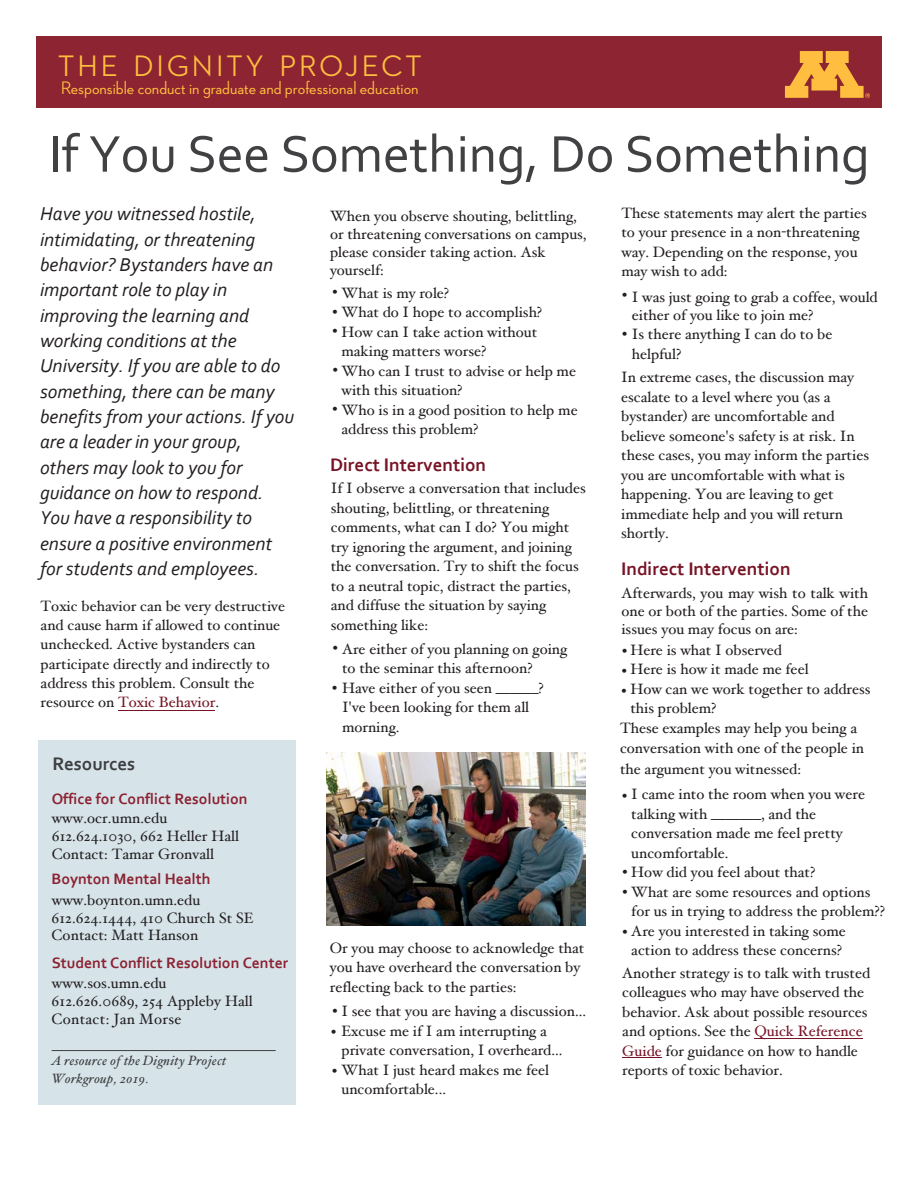
<style>
.page{position:relative;width:918px;height:1188px;background:#fff}
.page>*{position:absolute;margin:0;border:0;box-sizing:border-box;transform-origin:0 0}
.t1{font:54px "Corbel";letter-spacing:-.005em;color:#414042}
.t2{font:500 30.15px "Neutraface 2 Display";letter-spacing:.1em;color:#ffbe3f}
.t3{font:italic 19.5px/25.3px "Corbel";color:#231f20}
.t4{font:700 19.05px "Corbel";color:#771325}
.t5{font:700 19.05px "Corbel";letter-spacing:-.005em;color:#3e3e3f}
.t6{font:500 18.45px "Neutraface 2 Display";color:#ffbe3f}
.t7{font:700 15.75px "Corbel";color:#8b2131}
.t8{font:15px/19.5px "Hoefler Text";color:#231f20}
.t9{font:15px/17.5px "Hoefler Text";letter-spacing:.005em;color:#231f20}
.t10{font:italic 13.5px/18.3px "Hoefler Text";letter-spacing:.02em;color:#3e3e3f}
.s1{font-style:inherit}
.s2{color:#771325}
</style>
<div class="page">
<div style="left:36px;top:36px;width:846px;height:72px;background:#8d2431"></div>
<svg style="left:785px;top:51px;width:85px;height:47px"></svg>
<hr style="left:622px;top:1058px;width:40px;height:1px;background:#771325">
<hr style="left:755px;top:1038px;width:108px;height:1px;background:#771325">
<div style="left:38px;top:740px;width:258px;height:365px;background:#d6e4ea"></div>
<img style="left:327px;top:753px;width:259px;height:173px">
<hr style="left:119px;top:710px;width:96px;height:1px;background:#771325">
<hr style="left:52px;top:1050px;width:224px;height:1px;background:#3e3e3f">
<h2 class="t2" style="left:58px;top:49px;width:365px">THE DIGNITY PROJECT</h2>
<p class="t6" style="left:61px;top:78px;width:359px">Responsible conduct in graduate and professional education</p>
<h1 class="t1" style="left:48px;top:120px;width:823px">If You See Something, Do Something</h1>
<p class="t3" style="left:40px;top:201px;width:256px">Have you witnessed hostile, intimidating, or threatening behavior? Bystanders have an important role to play in improving the learning and working conditions at the<br>University. If you are able to do something, there can be many benefits from your actions. If you are a leader in your group, others may look to you for guidance on how to respond.<br>You have a responsibility to ensure a positive environment for students and employees.</p>
<p class="t8" style="left:41px;top:596px;width:246px">Toxic behavior can be very destructive and cause harm if allowed to continue unchecked. Active bystanders can participate directly and indirectly to address this problem. Consult the resou<span class="s1">r</span>ce on <span class="s2">Toxic Behavior</span>.</p>
<p class="t5" style="left:52px;top:752px;width:84px">Resources</p>
<p class="t7" style="left:52px;top:789px;width:197px">Office for Conflict Resolution</p>
<p class="t8" style="left:52px;top:809px;width:189px;line-height:18px">www.ocr.umn.edu<br>612.624.1030, 662 Heller Hall<br>Contact: <span class="s1">Tamar Gronvall</span></p>
<p class="t7" style="left:52px;top:869px;width:161px">Boynton Mental Health</p>
<p class="t9" style="left:52px;top:891px;width:204px">www.boynton.umn.edu<br>612.624.1444, 410 Church St SE</p>
<p class="t8" style="left:52px;top:926px;width:148px">Contact: Matt Hanson</p>
<p class="t7" style="left:52px;top:953px;width:238px">Student Conflict Resolution Center</p>
<p class="t8" style="left:52px;top:973px;width:116px">www.sos.umn.edu</p>
<p class="t9" style="left:52px;top:991px;width:203px;line-height:18px">612.626.0689, 254 Appleby Hall<br>Contact: Jan Morse</p>
<p class="t10" style="left:51px;top:1051px;width:177px">A resource of the Dignity Project<br>Workgroup, 2019.</p>
<p class="t8" style="left:330px;top:207px;width:258px;line-height:18px">When you observe shouting, belittling, or threatening conversations on campus, please consider taking action. Ask yourself:</p>
<p class="t8" style="left:333px;top:283px;width:118px">• What is my role?</p>
<p class="t8" style="left:332px;top:302px;width:211px">• What do I hope to accomplish?</p>
<p class="t8" style="left:342px;top:322px;width:197px;text-indent:-9px">• How can I take action without making matters worse?</p>
<p class="t8" style="left:342px;top:361px;width:236px;text-indent:-9px">• Who can I trust to advise or help me with this situation?</p>
<p class="t8" style="left:342px;top:400px;width:238px;text-indent:-9px">• Who is in a good position to help me address this problem?</p>
<p class="t4" style="left:330px;top:453px;width:158px">Direct Intervention</p>
<p class="t8" style="left:331px;top:479px;width:256px">If I observe a conversation that includes shouting, belittling, or threatening comments, what can I do? You might try ignoring the argument, and joining the conversation. Try to shift the focus to a neutral topic, distract the parties, and diffuse the situation by saying something like:</p>
<p class="t8" style="left:333px;top:639px;width:236px">• Are either of you planning on going</p>
<p class="t8" style="left:332px;top:678px;width:213px">• Have either of you seen ______?</p>
<p class="t8" style="left:342px;top:658px;width:192px">to the seminar this afternoon?</p>
<p class="t8" style="left:342px;top:697px;width:189px">I've been looking for them all morning.</p>
<p class="t8" style="left:330px;top:938px;width:256px">Or you may choose to acknowledge that you have overheard the conversation by reflecting back to the parties:</p>
<p class="t8" style="left:332px;top:1001px;width:255px">• I see that you are having a discussion...</p>
<p class="t8" style="left:331px;top:1021px;width:217px">• Excuse me if I am interrupting a</p>
<p class="t8" style="left:342px;top:1040px;width:222px">private conversation, I overheard..<span class="s1">.<br></span>What I just heard makes me feel uncomfortable...</p>
<p class="t8" style="left:332px;top:1062px;width:7px">•</p>
<p class="t8" style="left:621px;top:203px;width:247px">These statements may alert the parties to your presence in a non-threatening way. Depending on the response, you may wish to add:</p>
<p class="t8" style="left:632px;top:287px;width:247px;line-height:18px;text-indent:-10px">• I was just going to grab a coffee, would either of you like to join me?</p>
<p class="t8" style="left:632px;top:324px;width:202px;text-indent:-10px">• Is there anything I can do to be helpful?</p>
<p class="t8" style="left:621px;top:367px;width:249px">In extreme cases, the discussion may escalate to a level where you (as a bystander) are uncomfortable and believe someone's safety is at risk. In these cases, you may inform the parties you are uncomfortable with what is happening. You are leaving to get immediate help and you will return shortly.</p>
<p class="t4" style="left:621px;top:557px;width:171px">Indirect Intervention</p>
<p class="t8" style="left:621px;top:584px;width:248px;line-height:18px;text-align:justify">Afterwards, you may wish to talk with one or both of the parties. Some of the issues you may focus on are:</p>
<p class="t8" style="left:630px;top:660px;width:242px;text-indent:-9px">• Here is how it made me feel<br>How can we work together to address</p>
<p class="t8" style="left:622px;top:640px;width:162px">• Here is what I observed</p>
<p class="t8" style="left:621px;top:682px;width:7px">•</p>
<p class="t8" style="left:620px;top:697px;width:246px;line-height:20.4px;text-indent:10px">this problem?<br>These examples may help you being a conversation with one of the people in the argument you witnessed:</p>
<p class="t8" style="left:631px;top:785px;width:235px;text-indent:-9px">• I came into the room when you were talking with _______, and the conversation made me feel pretty uncomfortable.</p>
<p class="t8" style="left:622px;top:863px;width:195px">• How did you feel about that?</p>
<p class="t8" style="left:631px;top:882px;width:255px;text-indent:-9px">• What are some resources and options for us in trying to address the problem??</p>
<p class="t8" style="left:623px;top:921px;width:225px;text-align:center">• Are you interested in taking some action to address these concerns?</p>
<p class="t8" style="left:622px;top:963px;width:249px">Another strategy is to talk with trusted colleagues who may have observed the behavior. Ask about possible resources and options. See the <span class="s2">Quick Reference Guide</span> for guidance on how to handle reports of toxic behavior.</p>
</div>
